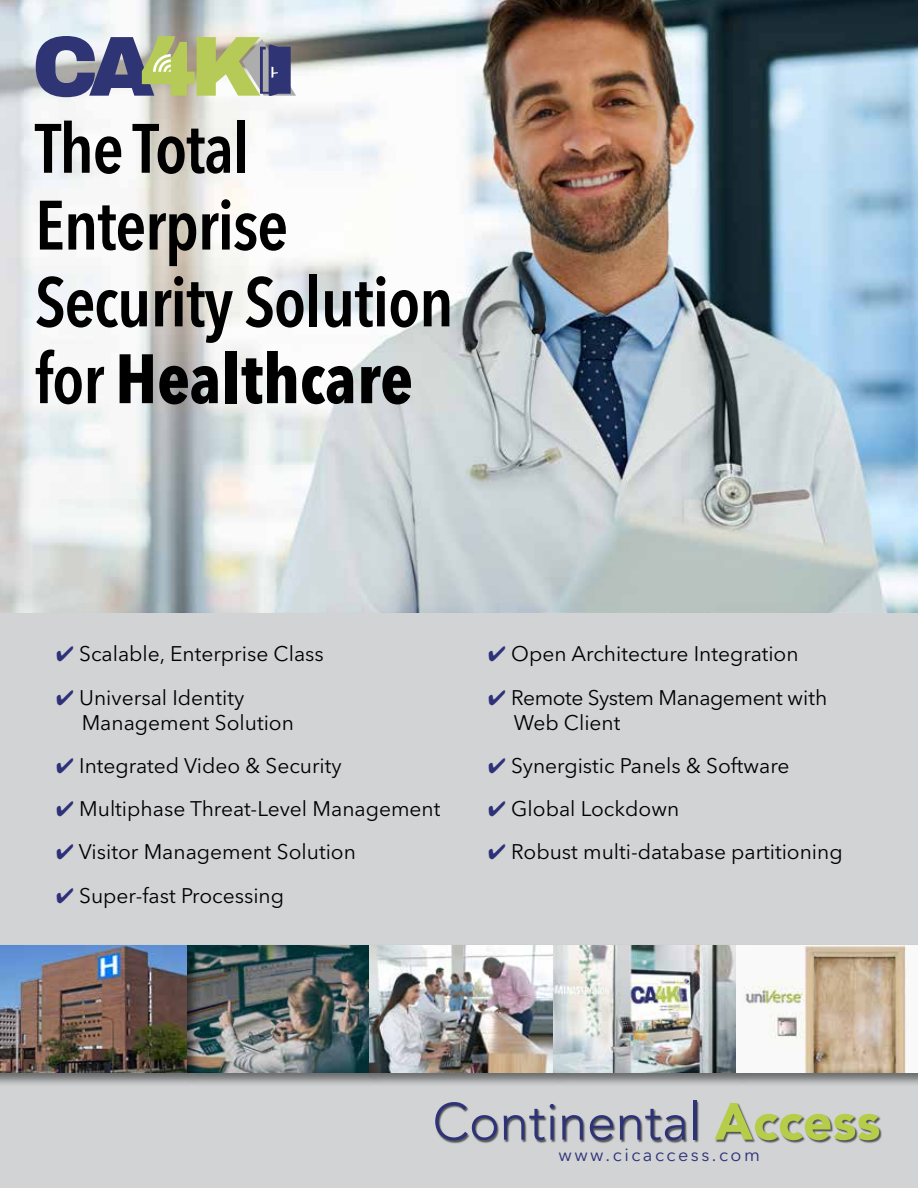
<style>
.page{position:relative;width:918px;height:1188px;background:#fff}
.page>*{position:absolute;margin:0;border:0;box-sizing:border-box;transform-origin:0 0}
.t1{font:600 condensed 69px/76.8px "Avenir Next LT Pro";letter-spacing:-.02em;color:#000}
.t2{font:21px/25.2px "Avenir Next LT Pro";color:#000}
.t3{font:21px/25.2px "Avenir Next LT Pro";letter-spacing:-.02em;color:#000}
.t4{font:18px "Avenir Next LT Pro";letter-spacing:.14em;color:#2e3178}
.s1{font-weight:700}
.s2{color:#2e3178}
</style>
<div class="page">
<div style="left:0;top:605px;width:918px;height:583px;background:#d1d3d4"></div>
<img style="left:0;top:0;width:918px;height:612px">
<div style="left:184px;top:943px;width:200px;height:144px;background:#000;opacity:.5"></div>
<img style="left:200px;top:945px;width:167px;height:128px">
<div style="left:0;top:943px;width:200px;height:144px;background:#000;opacity:.5"></div>
<div style="left:367px;top:943px;width:200px;height:144px;background:#000;opacity:.5"></div>
<div style="left:551px;top:943px;width:200px;height:144px;background:#000;opacity:.5"></div>
<div style="left:735px;top:943px;width:183px;height:144px;background:#000;opacity:.5"></div>
<div style="left:436px;top:1100px;width:446px;height:44px;background:#000;opacity:.6"></div>
<svg style="left:435px;top:1102px;width:62px;height:39px"></svg>
<svg style="left:504px;top:1104px;width:50px;height:36px"></svg>
<svg style="left:562px;top:1115px;width:21px;height:25px"></svg>
<svg style="left:590px;top:1115px;width:23px;height:25px"></svg>
<svg style="left:620px;top:1109px;width:65px;height:31px"></svg>
<hr style="left:693px;top:1100px;width:3px;height:40px;background:#2e3276">
<svg style="left:714px;top:1103px;width:165px;height:37px"></svg>
<svg style="left:36px;top:36px;width:260px;height:61px"></svg>
<h1 class="t1" style="left:35px;top:110px;width:420px">The Total<br>Enterprise<br>Security Solution for <span class="s1">Healthcare</span></h1>
<p class="t2" style="left:56px;top:642px;width:269px"><span class="s2">✔</span> Scalable, Enterprise Class</p>
<p class="t2" style="left:82px;top:685px;width:214px;text-indent:-25px"><span class="s2">✔</span> Universal Identity<br>Management Solution</p>
<p class="t2" style="left:56px;top:753px;width:287px"><span class="s2">✔</span> Integrated Video &amp; Security</p>
<p class="t2" style="left:56px;top:796px;width:386px"><span class="s2">✔</span> Multiphase Threat-Level Management</p>
<p class="t2" style="left:56px;top:840px;width:301px"><span class="s2">✔</span> Visitor Management Solution</p>
<p class="t2" style="left:56px;top:883px;width:229px"><span class="s2">✔</span> Super-fast Processing</p>
<p class="t2" style="left:488px;top:642px;width:312px"><span class="s2">✔</span> Open Architecture Integration</p>
<p class="t3" style="left:514px;top:685px;width:315px;text-indent:-25px"><span class="s2">✔</span> Remote System Management with<br>Web Client</p>
<p class="t2" style="left:488px;top:753px;width:303px"><span class="s2">✔</span> Synergistic Panels &amp; Software</p>
<p class="t2" style="left:488px;top:796px;width:193px"><span class="s2">✔</span> Global Lockdown</p>
<p class="t2" style="left:488px;top:840px;width:356px"><span class="s2">✔</span> Robust multi-database partitioning</p>
<p class="t4" style="left:558px;top:1144px;width:203px">www.cicaccess.com</p>
</div>
